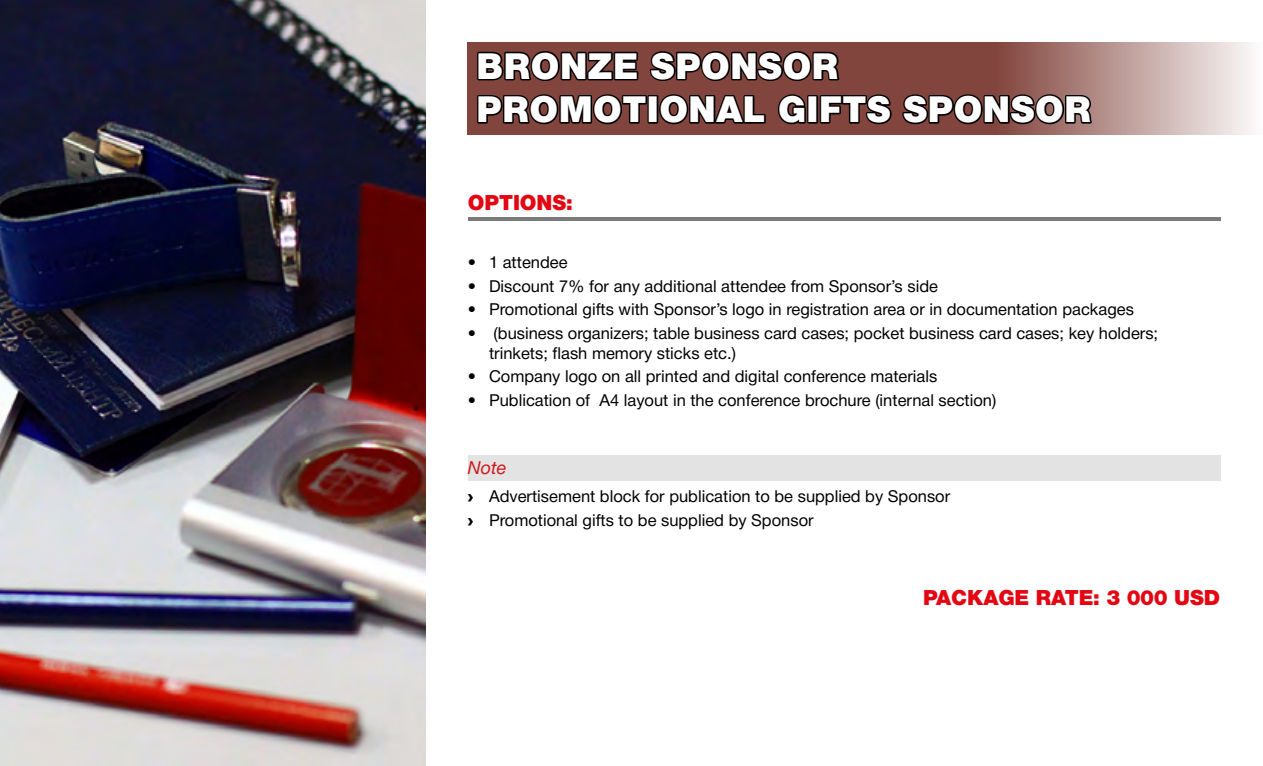
<style>
.page{position:relative;width:1263px;height:766px;background:#fff}
.page>*{position:absolute;margin:0;border:0;box-sizing:border-box;transform-origin:0 0}
.t1{font:900 36px/43.2px "Helvetica Neue Cyr";letter-spacing:.015em;color:#fff}
.t2{font:900 21px "Helvetica Neue Cyr";letter-spacing:-.005em;color:#e30613}
.t3{font:italic 18px "Helvetica Neue Cyr";color:#cd171a}
.t4{font:16.5px/19.5px "Helvetica Neue Cyr";color:#000}
.s1{font-family:"Arial";font-weight:900}
</style>
<div class="page">
<svg style="left:468px;top:43px;width:783px;height:92px;background:#b28d89"></svg>
<hr style="left:468px;top:217px;width:752px;height:3px;background:#7c7b7b">
<div style="left:468px;top:454px;width:752px;height:26px;background:#e3e3e3"></div>
<svg style="left:476px;top:46px;width:417px;height:89px;background:#5c312b"></svg>
<svg style="left:901px;top:89px;width:195px;height:46px;background:#633c37"></svg>
<img style="left:0;top:0;width:425px;height:765px">
<h1 class="t1" style="left:476px;top:45px;width:616px">BRONZE SPONSOR<br>PROMOTIONAL GIFTS SPONSOR</h1>
<p class="t2" style="left:468px;top:191px;width:107px">OPTIONS:</p>
<p class="t4" style="left:468px;top:252px;width:101px">• 1 attendee</p>
<p class="t4" style="left:468px;top:276px;width:472px">• Discount 7% for any additional attendee from Sponsor’s side</p>
<p class="t4" style="left:468px;top:300px;width:668px">• Promotional gifts with Sponsor’s logo in registration area or in documentation packages</p>
<p class="t4" style="left:489px;top:323px;width:671px;text-indent:-21px">• (business organizers; table business card cases; pocket business card cases; key holders; trinkets; flash memory sticks etc.)</p>
<p class="t4" style="left:468px;top:367px;width:471px">• Company logo on all printed and digital conference materials</p>
<p class="t4" style="left:468px;top:391px;width:530px">• Publication of А4 layout in the conference brochure (internal section)</p>
<p class="t3" style="left:468px;top:457px;width:40px">Note</p>
<p class="t4" style="left:468px;top:484px;width:484px;line-height:23.7px"><span class="s1">›</span> Advertisement block for publication to be supplied by Sponsor <span class="s1">›</span> Promotional gifts to be supplied by Sponsor</p>
<p class="t2" style="left:923px;top:586px;width:299px">PACKAGE RATE: 3 000 USD</p>
</div>
